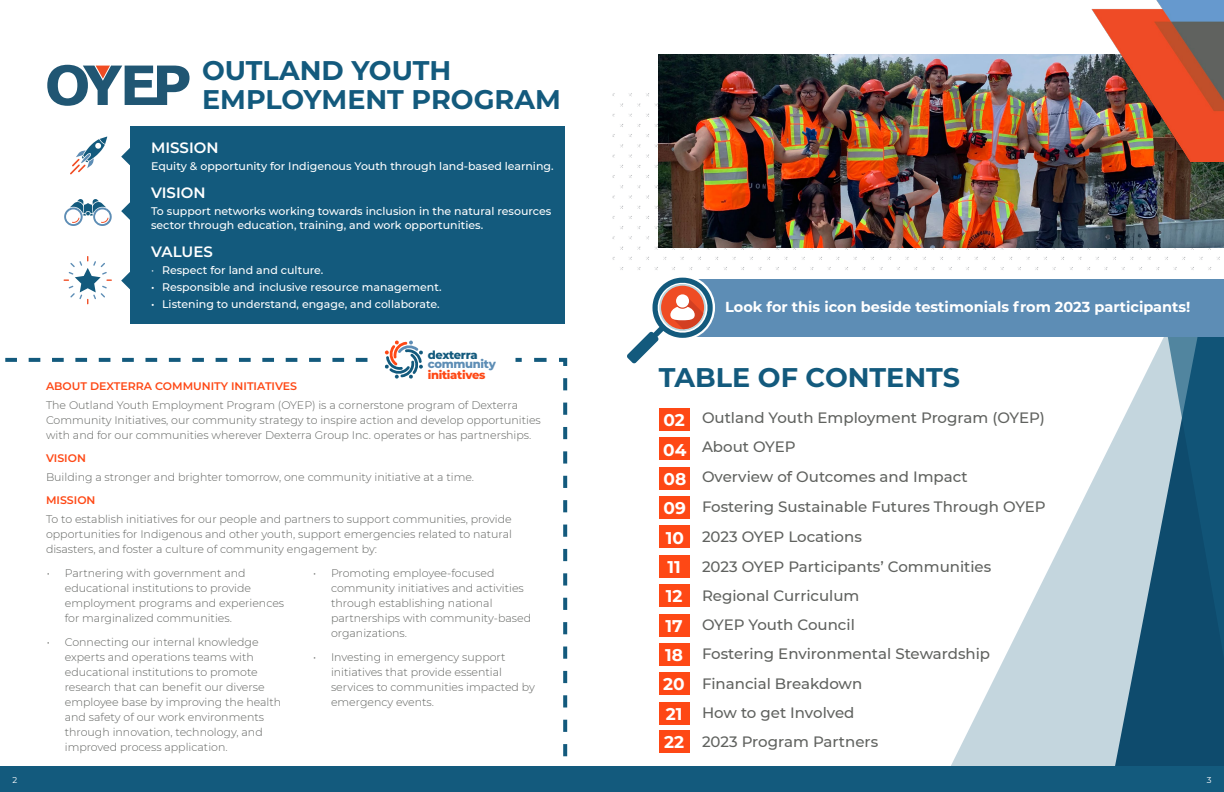
<style>
.page{position:relative;width:1224px;height:792px;background:#fff}
.page>*{position:absolute;margin:0;border:0;box-sizing:border-box;transform-origin:0 0}
.t1{font:700 27px/29px "Montserrat";color:#135a7d}
.t2{font:700 17px/29.4px "Montserrat";color:#fff}
.t3{font:500 15px "Montserrat";color:#60625f}
.t4{font:600 15px "Montserrat";color:#fff}
.t5{font:700 14.5px "Montserrat";color:#fff}
.t6{font:800 11.5px "Montserrat";letter-spacing:-.025em;color:#fe4815}
.t7{font:800 11.5px "Montserrat";letter-spacing:-.025em;color:#5d8db5}
.t8{font:800 11.5px "Montserrat";letter-spacing:-.03em;color:#135a7d}
.t9{font:300 11px/15px "Montserrat";color:#60625f}
.t10{font:500 11px/14px "Montserrat";color:#fff}
.t11{font:600 11px "Montserrat";color:#fe4815}
.t12{font:8.5px "Montserrat";color:#fff}
.s1{font-weight:300}
.s2{font-weight:700;font-size:17px;color:#fff}
</style>
<div class="page">
<svg style="left:950px;top:336px;width:155px;height:431px"></svg>
<svg style="left:1105px;top:336px;width:119px;height:431px"></svg>
<div style="left:684px;top:279px;width:540px;height:57px;background:#5d8db5"></div>
<svg style="left:650px;top:275px;width:65px;height:65px"></svg>
<div style="left:130px;top:126px;width:435px;height:198px;background:#135a7d"></div>
<svg style="left:64px;top:199px;width:48px;height:27px"></svg>
<svg style="left:70px;top:137px;width:37px;height:37px"></svg>
<svg style="left:47px;top:65px;width:143px;height:41px"></svg>
<svg style="left:385px;top:340px;width:38px;height:39px"></svg>
<svg style="left:64px;top:256px;width:48px;height:48px"></svg>
<svg style="left:121px;top:148px;width:9px;height:18px"></svg>
<svg style="left:121px;top:202px;width:9px;height:18px"></svg>
<svg style="left:121px;top:272px;width:9px;height:18px"></svg>
<img style="left:612px;top:89px;width:608px;height:181px">
<div style="left:659px;top:408px;width:30px;height:23px;background:#fe4815"></div>
<div style="left:659px;top:526px;width:30px;height:22px;background:#fe4815"></div>
<div style="left:659px;top:438px;width:30px;height:22px;background:#fe4815"></div>
<div style="left:659px;top:555px;width:30px;height:23px;background:#fe4815"></div>
<div style="left:659px;top:467px;width:30px;height:23px;background:#fe4815"></div>
<div style="left:659px;top:584px;width:30px;height:23px;background:#fe4815"></div>
<div style="left:659px;top:643px;width:30px;height:23px;background:#fe4815"></div>
<div style="left:659px;top:496px;width:30px;height:23px;background:#fe4815"></div>
<div style="left:659px;top:614px;width:30px;height:22px;background:#fe4815"></div>
<div style="left:659px;top:672px;width:30px;height:23px;background:#fe4815"></div>
<div style="left:659px;top:702px;width:30px;height:22px;background:#fe4815"></div>
<img style="left:659px;top:54px;width:565px;height:194px">
<img style="left:1044px;top:0;width:180px;height:162px">
<svg style="left:627px;top:278px;width:86px;height:86px"></svg>
<svg style="left:5px;top:358px;width:362px;height:4px"></svg>
<svg style="left:512px;top:357px;width:57px;height:410px"></svg>
<div style="left:659px;top:730px;width:30px;height:23px;background:#fe4815"></div>
<div style="left:0;top:767px;width:1224px;height:25px;background:#135a7d"></div>
<h1 class="t1" style="left:202px;top:55px;width:360px">OUTLAND YOUTH<br>EMPLOYMENT PROGRAM</h1>
<h3 class="t4" style="left:151px;top:137px;width:69px">MISSION</h3>
<p class="t10" style="left:151px;top:158px;width:404px">Equity &amp; opportunity for Indigenous Youth through land-based learning.</p>
<h3 class="t4" style="left:151px;top:182px;width:56px">VISION</h3>
<p class="t10" style="left:151px;top:203px;width:402px">To support networks working towards inclusion in the natural resources sector through education, training, and work opportunities.</p>
<h3 class="t4" style="left:151px;top:241px;width:63px">VALUES</h3>
<p class="t10" style="left:151px;top:262px;width:174px"><span class="s1">•</span> Respect for land and culture.</p>
<p class="t10" style="left:151px;top:279px;width:292px">• Responsible and inclusive resource management.</p>
<p class="t10" style="left:151px;top:296px;width:290px">• Listening to understand, engage, and collaborate.</p>
<p class="t8" style="left:428px;top:346px;width:51px">dexterra</p>
<p class="t7" style="left:428px;top:356px;width:69px">community</p>
<p class="t6" style="left:428px;top:366px;width:59px">initiatives</p>
<p class="t11" style="left:46px;top:379px;width:253px">ABOUT DEXTERRA COMMUNITY INITIATIVES</p>
<p class="t9" style="left:46px;top:398px;width:496px">The Outland Youth Employment Program (OYEP) is a cornerstone program of Dexterra<br>Community Initiatives, our community strategy to inspire action and develop opportunities with and for our communities wherever Dexterra Group Inc. operates or has partnerships.</p>
<p class="t11" style="left:46px;top:451px;width:41px">VISION</p>
<p class="t9" style="left:46px;top:470px;width:430px">Building a stronger and brighter tomorrow, one community initiative at a time.</p>
<p class="t11" style="left:46px;top:493px;width:51px">MISSION</p>
<p class="t9" style="left:46px;top:512px;width:468px;text-align:justify">To to establish initiatives for our people and partners to support communities, provide opportunities for Indigenous and other youth, support emergencies related to natural disasters, and foster a culture of community engagement by:</p>
<p class="t9" style="left:65px;top:565px;width:221px;text-indent:-18px">• Partnering with government and educational institutions to provide employment programs and experiences for marginalized communities.</p>
<p class="t9" style="left:65px;top:634px;width:218px;text-indent:-18px">• Connecting our internal knowledge experts and operations teams with educational institutions to promote research that can benefit our diverse employee base by improving the health and safety of our work environments through innovation, technology, and improved process application.</p>
<p class="t9" style="left:331px;top:565px;width:202px;text-indent:-18px">• Promoting employee-focused community initiatives and activities through establishing national partnerships with community-based organizations.</p>
<p class="t9" style="left:331px;top:649px;width:205px;text-indent:-18px">• Investing in emergency support initiatives that provide essential services to communities impacted by emergency events.</p>
<h3 class="t5" style="left:725px;top:297px;width:467px">Look for this icon beside testimonials from 2023 participants!</h3>
<h1 class="t1" style="left:659px;top:362px;width:303px">TABLE OF CONTENTS</h1>
<h2 class="t2" style="left:663px;top:405px;width:23px">02</h2>
<h3 class="t3" style="left:702px;top:407px;width:344px">Outland Youth Employment Program (OYEP)</h3>
<h3 class="t3" style="left:702px;top:436px;width:95px">About OYEP</h3>
<h3 class="t3" style="left:702px;top:466px;width:267px">Overview of Outcomes and Impact</h3>
<h3 class="t3" style="left:702px;top:496px;width:345px">Fostering Sustainable Futures Through OYEP</h3>
<h3 class="t3" style="left:702px;top:526px;width:161px">2023 OYEP Locations</h3>
<h3 class="t3" style="left:702px;top:556px;width:291px">2023 OYEP Participants’ Communities</h3>
<h3 class="t3" style="left:702px;top:585px;width:159px">Regional Curriculum</h3>
<h3 class="t3" style="left:702px;top:614px;width:154px">OYEP Youth Council</h3>
<h3 class="t3" style="left:702px;top:643px;width:290px">Fostering Environmental Stewardship</h3>
<h3 class="t3" style="left:702px;top:673px;width:162px">Financial Breakdown</h3>
<h3 class="t3" style="left:702px;top:702px;width:154px">How to get Involved</h3>
<h3 class="t3" style="left:664px;top:731px;width:216px"><span class="s2">22</span> 2023 Program Partners</h3>
<h2 class="t2" style="left:663px;top:434px;width:25px">04</h2>
<h2 class="t2" style="left:664px;top:463px;width:24px">08</h2>
<h2 class="t2" style="left:663px;top:493px;width:24px">09</h2>
<h2 class="t2" style="left:666px;top:522px;width:20px">10</h2>
<h2 class="t2" style="left:667px;top:551px;width:15px">11</h2>
<h2 class="t2" style="left:666px;top:581px;width:18px">12</h2>
<h2 class="t2" style="left:665px;top:610px;width:19px">17</h2>
<h2 class="t2" style="left:665px;top:639px;width:19px">18</h2>
<h2 class="t2" style="left:663px;top:669px;width:23px">20<br>21</h2>
<p class="t12" style="left:13px;top:774px;width:6px">2</p>
<p class="t12" style="left:1207px;top:774px;width:6px">3</p>
</div>
